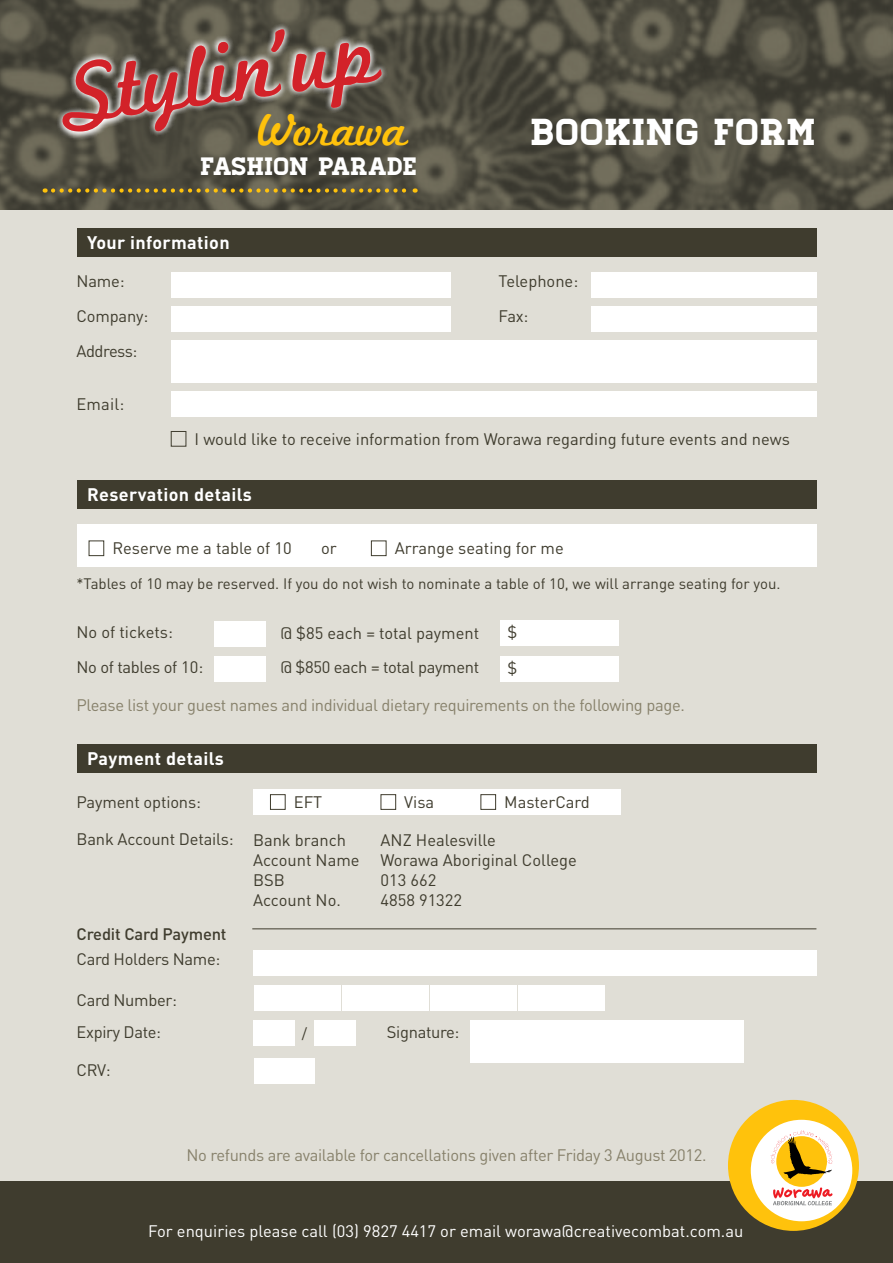
<style>
.page{position:relative;width:893px;height:1263px;background:#fff}
.page>*{position:absolute;margin:0;border:0;box-sizing:border-box;transform-origin:0 0}
.t1{font:89.7px "Marketing Script";color:#d22229}
.t2{font:47.4px "Marketing Script";color:#ffc20c}
.t3{font:37.5px "Homestead";letter-spacing:.03em;color:#fff}
.t4{font:25.05px "Homestead";letter-spacing:.01em;color:#fff}
.t5{font:700 18px "DIN";letter-spacing:.02em;color:#fff}
.t6{font:16.5px "DIN";color:#3f3c2e}
.t7{font:16.5px "DIN";letter-spacing:-.02em;color:#87816b}
.t8{font:16.5px/34.5px "DIN";letter-spacing:-.02em;color:#3f3c2e}
.t9{font:16.5px "DIN";color:#fff}
.t10{font:500 16.5px "DIN";letter-spacing:-.01em;color:#3f3c2e}
.t11{font:16.5px "DIN";letter-spacing:-.03em;color:#3f3c2e}
.t12{font:15px "DIN";color:#3f3c2e}
</style>
<div class="page">
<img style="left:0;top:0;width:893px;height:210px">
<div style="left:0;top:210px;width:893px;height:1053px;background:#e0ded6"></div>
<div style="left:0;top:1181px;width:893px;height:82px;background:#3f3c2e"></div>
<div style="left:77px;top:524px;width:739px;height:43px;background:#fff"></div>
<div style="left:89px;top:540px;width:15px;height:16px;border:1px solid #3f3c2e"></div>
<div style="left:371px;top:540px;width:15px;height:16px;border:1px solid #3f3c2e"></div>
<div style="left:500px;top:620px;width:119px;height:26px;background:#fff"></div>
<div style="left:500px;top:656px;width:119px;height:25px;background:#fff"></div>
<div style="left:171px;top:272px;width:279px;height:26px;background:#fff"></div>
<div style="left:171px;top:306px;width:279px;height:26px;background:#fff"></div>
<div style="left:591px;top:272px;width:225px;height:26px;background:#fff"></div>
<div style="left:591px;top:306px;width:225px;height:26px;background:#fff"></div>
<div style="left:171px;top:340px;width:645px;height:43px;background:#fff"></div>
<div style="left:171px;top:392px;width:645px;height:25px;background:#fff"></div>
<div style="left:215px;top:621px;width:51px;height:26px;background:#fff"></div>
<div style="left:215px;top:656px;width:51px;height:25px;background:#fff"></div>
<div style="left:171px;top:431px;width:15px;height:16px;border:1px solid #3f3c2e"></div>
<svg style="left:53px;top:188px;width:363px;height:5px;background:#877331"></svg>
<svg style="left:47px;top:9px;width:346px;height:143px;background:#757469"></svg>
<div style="left:77px;top:229px;width:739px;height:28px;background:#3f3c2e"></div>
<div style="left:77px;top:480px;width:739px;height:29px;background:#3f3c2e"></div>
<div style="left:77px;top:744px;width:739px;height:29px;background:#3f3c2e"></div>
<div style="left:253px;top:789px;width:368px;height:25px;background:#fff"></div>
<div style="left:381px;top:794px;width:15px;height:16px;border:1px solid #3f3c2e"></div>
<div style="left:480px;top:794px;width:16px;height:16px;border:1px solid #3f3c2e"></div>
<div style="left:270px;top:794px;width:16px;height:16px;border:1px solid #3f3c2e"></div>
<div style="left:253px;top:950px;width:563px;height:26px;background:#fff"></div>
<div style="left:471px;top:1020px;width:273px;height:43px;background:#fff"></div>
<div style="left:254px;top:1020px;width:41px;height:26px;background:#fff"></div>
<div style="left:314px;top:1020px;width:41px;height:26px;background:#fff"></div>
<div style="left:254px;top:985px;width:86px;height:26px;background:#fff"></div>
<div style="left:342px;top:985px;width:86px;height:26px;background:#fff"></div>
<div style="left:430px;top:985px;width:87px;height:26px;background:#fff"></div>
<div style="left:519px;top:985px;width:86px;height:26px;background:#fff"></div>
<hr style="left:252px;top:928px;width:564px;height:1px;background:#3f3c2e">
<div style="left:728px;top:1100px;width:131px;height:131px;background:#ffc20c;border-radius:50%"></div>
<div style="left:751px;top:1120px;width:101px;height:101px;background:#fff;border-radius:50%"></div>
<div style="left:776px;top:1136px;width:51px;height:51px;background:#ffc20c;border-radius:50%"></div>
<svg style="left:771px;top:1130px;width:61px;height:49px"></svg>
<svg style="left:773px;top:1187px;width:59px;height:18px"></svg>
<div style="left:254px;top:1058px;width:60px;height:25px;background:#fff"></div>
<h1 class="t1" style="left:57px;top:42px;width:318px;rotate:-8deg">Stylin’up</h1>
<h2 class="t2" style="left:258px;top:102px;width:151px">Worawa</h2>
<h3 class="t3" style="left:532px;top:110px;width:286px">BOOKING FORM</h3>
<h3 class="t4" style="left:201px;top:152px;width:218px">FASHION PARADE</h3>
<p class="t5" style="left:87px;top:231px;width:144px">Your information</p>
<p class="t6" style="left:77px;top:271px;width:50px">Name:</p>
<p class="t6" style="left:499px;top:271px;width:81px">Telephone:</p>
<p class="t6" style="left:77px;top:306px;width:73px">Company:</p>
<p class="t6" style="left:499px;top:306px;width:31px">Fax:</p>
<p class="t11" style="left:77px;top:341px;width:62px">Address:</p>
<p class="t6" style="left:77px;top:393px;width:49px">Email:</p>
<p class="t6" style="left:195px;top:429px;width:597px">I would like to receive information from Worawa regarding future events and news</p>
<p class="t5" style="left:87px;top:483px;width:166px">Reservation details</p>
<p class="t6" style="left:112px;top:537px;width:181px">Reserve me a table of 10</p>
<p class="t6" style="left:321px;top:537px;width:17px">or</p>
<p class="t6" style="left:395px;top:537px;width:171px">Arrange seating for me</p>
<p class="t12" style="left:77px;top:574px;width:706px">*Tables of 10 may be reserved. If you do not wish to nominate a table of 10, we will arrange seating for you.</p>
<p class="t8" style="left:77px;top:615px;width:128px">No of tickets:<br>No of tables of 10:</p>
<p class="t8" style="left:280px;top:615px;width:200px;line-height:34px">@ $85 each = total payment @ $850 each = total payment</p>
<p class="t6" style="left:507px;top:622px;width:11px">$</p>
<p class="t6" style="left:507px;top:658px;width:11px">$</p>
<p class="t7" style="left:77px;top:694px;width:610px">Please list your guest names and individual dietary requirements on the following page.</p>
<p class="t5" style="left:87px;top:747px;width:138px">Payment details</p>
<p class="t6" style="left:77px;top:791px;width:126px">Payment options:</p>
<p class="t6" style="left:77px;top:828px;width:159px">Bank Account Details:</p>
<p class="t10" style="left:77px;top:924px;width:152px">Credit Card Payment</p>
<p class="t8" style="left:77px;top:941px;width:145px">Card Holders Name:</p>
<p class="t8" style="left:77px;top:984px;width:102px;line-height:31.5px">Card Number:<br>Expiry Date:</p>
<p class="t6" style="left:77px;top:1060px;width:36px">CRV:</p>
<p class="t6" style="left:294px;top:791px;width:30px">EFT</p>
<p class="t6" style="left:404px;top:791px;width:32px">Visa</p>
<p class="t6" style="left:504px;top:791px;width:87px">MasterCard</p>
<p class="t6" style="left:253px;top:830px;width:95px">Bank branch</p>
<p class="t6" style="left:380px;top:830px;width:117px">ANZ Healesville</p>
<p class="t6" style="left:253px;top:850px;width:108px">Account Name</p>
<p class="t6" style="left:380px;top:850px;width:198px">Worawa Aboriginal College</p>
<p class="t6" style="left:253px;top:870px;width:33px">BSB</p>
<p class="t6" style="left:380px;top:870px;width:57px">013 662</p>
<p class="t6" style="left:253px;top:889px;width:89px">Account No.</p>
<p class="t6" style="left:380px;top:889px;width:83px">4858 91322</p>
<p class="t12" style="left:302px;top:1024px;width:7px">/</p>
<p class="t8" style="left:387px;top:1014px;width:74px">Signature:</p>
<p class="t7" style="left:186px;top:1145px;width:522px">No refunds are available for cancellations given after Friday 3 August 2012.</p>
<p class="t9" style="left:148px;top:1220px;width:597px">For enquiries please call (03) 9827 4417 or email worawa@creativecombat.com.au</p>
</div>
